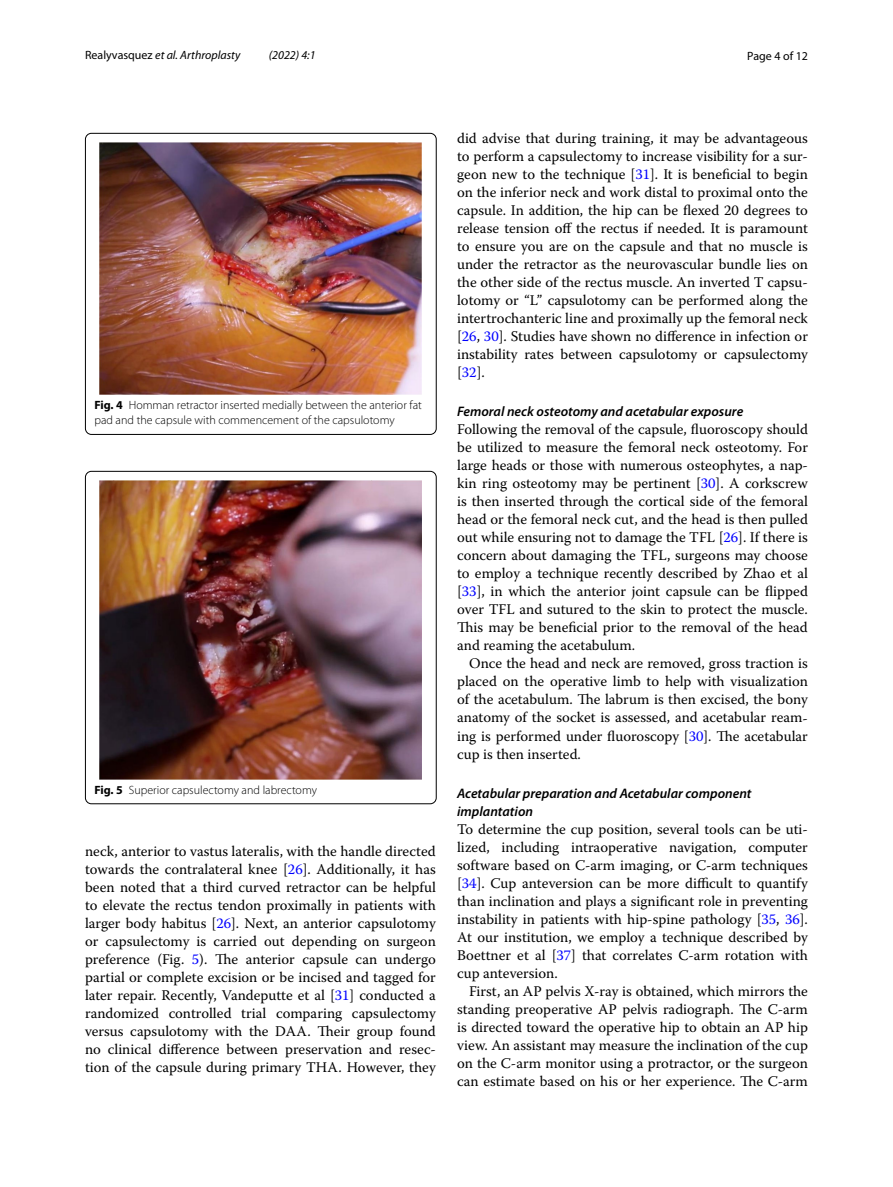
<style>
.page{position:relative;width:893px;height:1187px;background:#fff}
.page>*{position:absolute;margin:0;border:0;box-sizing:border-box;transform-origin:0 0}
.t1{font:14.7px/18px "Warnock Pro";color:#000;text-align:justify}
.t2{font:italic 600 13.8px/18px "Myriad Pro";color:#000}
.t3{font:300 12px/15px "Myriad Pro";color:#000}
.t4{font:italic 12px "Myriad Pro";color:#000}
.t5{font:12px "Myriad Pro";color:#000}
.s1{font-style:normal}
.s2{font-weight:700}
.s3{color:#00f}
</style>
<div class="page">
<img style="left:100px;top:142px;width:322px;height:252px">
<div style="left:85px;top:133px;width:351px;height:301px;border:1px solid #000;border-radius:6px"></div>
<img style="left:100px;top:480px;width:322px;height:299px">
<div style="left:85px;top:471px;width:351px;height:332px;border:1px solid #000;border-radius:6px"></div>
<p class="t4" style="left:85px;top:48px;width:157px"><span class="s1">Realyvasquez</span> et al. Arthroplasty</p>
<p class="t4" style="left:269px;top:48px;width:48px">(2022) 4:1</p>
<p class="t5" style="left:747px;top:48px;width:62px">Page 4 of 12</p>
<p class="t3" style="left:94px;top:398px;width:329px"><span class="s2">Fig. 4</span> Homman retractor inserted medially between the anterior fat pad and the capsule with commencement of the capsulotomy</p>
<p class="t3" style="left:94px;top:783px;width:224px"><span class="s2">Fig. 5</span> Superior capsulectomy and labrectomy</p>
<p class="t1" style="left:85px;top:842px;width:352px">neck, anterior to vastus lateralis, with the handle directed towards the contralateral knee [<span class="s3">26</span>]. Additionally, it has been noted that a third curved retractor can be helpful to elevate the rectus tendon proximally in patients with larger body habitus [<span class="s3">26</span>]. Next, an anterior capsulotomy or capsulectomy is carried out depending on surgeon preference (Fig. <span class="s3">5</span>). The anterior capsule can undergo partial or complete excision or be incised and tagged for later repair. Recently, Vandeputte et al [<span class="s3">31</span>] conducted a randomized controlled trial comparing capsulectomy versus capsulotomy with the DAA. Their group found no clinical difference between preservation and resec&shy;tion of the capsule during primary THA. However, they</p>
<p class="t1" style="left:457px;top:128px;width:352px">did advise that during training, it may be advantageous to perform a capsulectomy to increase visibility for a sur&shy;geon new to the technique [<span class="s3">31</span>]. It is beneficial to begin on the inferior neck and work distal to proximal onto the capsule. In addition, the hip can be flexed 20 degrees to release tension off the rectus if needed. It is paramount to ensure you are on the capsule and that no muscle is under the retractor as the neurovascular bundle lies on the other side of the rectus muscle. An inverted T capsu&shy;lotomy or “L” capsulotomy can be performed along the intertrochanteric line and proximally up the femoral neck [<span class="s3">26</span>, <span class="s3">30</span>]. Studies have shown no difference in infection or instability rates between capsulotomy or capsulectomy [<span class="s3">32</span>].</p>
<p class="t2" style="left:457px;top:402px;width:288px">Femoral neck osteotomy and acetabular exposure</p>
<p class="t1" style="left:457px;top:420px;width:352px">Following the removal of the capsule, fluoroscopy should be utilized to measure the femoral neck osteotomy. For large heads or those with numerous osteophytes, a nap&shy;kin ring osteotomy may be pertinent [<span class="s3">30</span>]. A corkscrew is then inserted through the cortical side of the femoral head or the femoral neck cut, and the head is then pulled out while ensuring not to damage the TFL [<span class="s3">26</span>]. If there is concern about damaging the TFL, surgeons may choose to employ a technique recently described by Zhao et al [<span class="s3">33</span>], in which the anterior joint capsule can be flipped over TFL and sutured to the skin to protect the muscle.<br>This may be beneficial prior to the removal of the head and reaming the acetabulum.</p>
<p class="t1" style="left:457px;top:654px;width:352px;text-indent:12px">Once the head and neck are removed, gross traction is placed on the operative limb to help with visualization of the acetabulum. The labrum is then excised, the bony anatomy of the socket is assessed, and acetabular ream&shy;ing is performed under fluoroscopy [<span class="s3">30</span>]. The acetabular cup is then inserted.</p>
<p class="t2" style="left:457px;top:784px;width:296px">Acetabular preparation and Acetabular component implantation</p>
<p class="t1" style="left:457px;top:820px;width:352px">To determine the cup position, several tools can be uti&shy;lized, including intraoperative navigation, computer software based on C-arm imaging, or C-arm techniques [<span class="s3">34</span>]. Cup anteversion can be more difficult to quantify than inclination and plays a significant role in preventing instability in patients with hip-spine pathology [<span class="s3">35</span>, <span class="s3">36</span>].<br>At our institution, we employ a technique described by Boettner et al [<span class="s3">37</span>] that correlates C-arm rotation with cup anteversion.</p>
<p class="t1" style="left:457px;top:982px;width:352px;text-indent:12px">First, an AP pelvis X-ray is obtained, which mirrors the standing preoperative AP pelvis radiograph. The C-arm is directed toward the operative hip to obtain an AP hip view. An assistant may measure the inclination of the cup on the C-arm monitor using a protractor, or the surgeon can estimate based on his or her experience. The C-arm</p>
</div>
